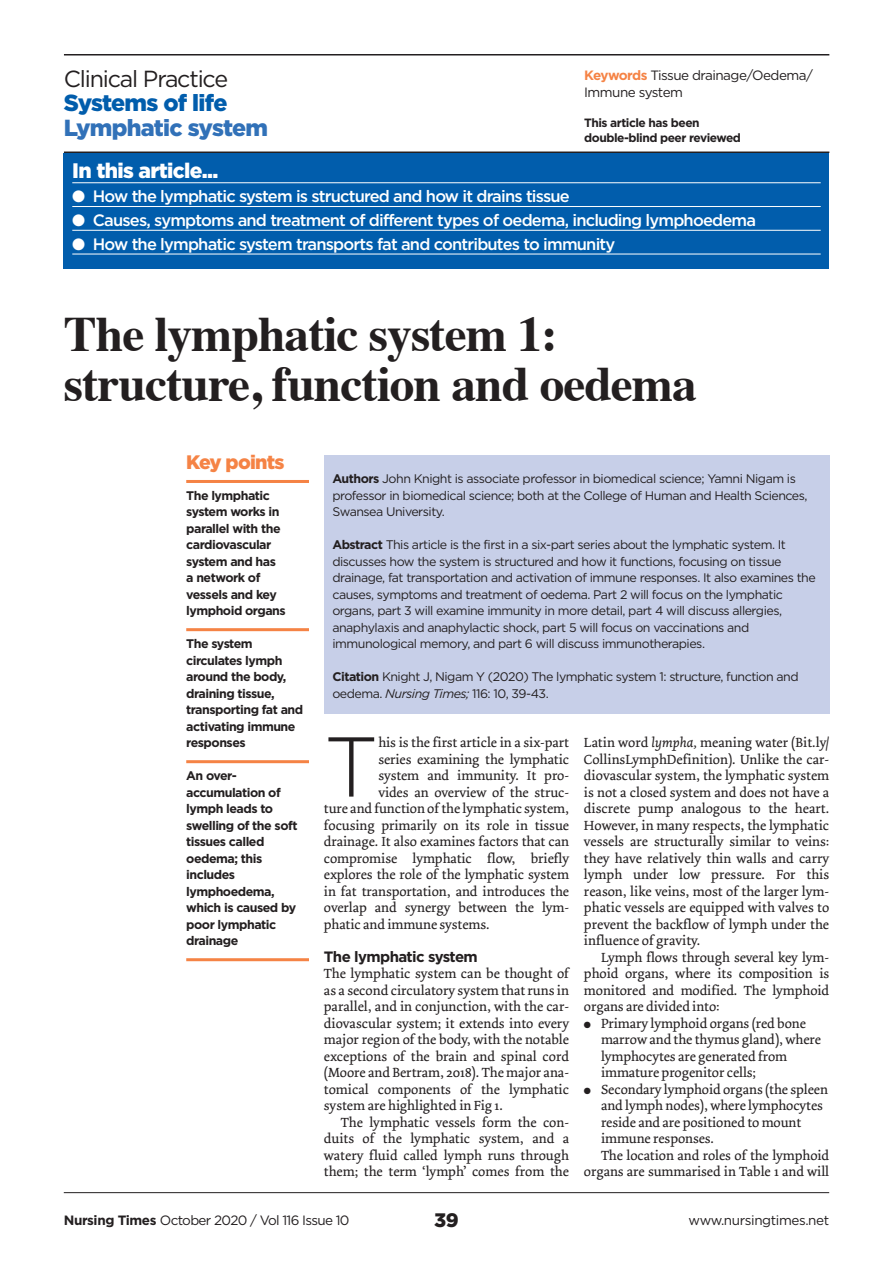
<style>
.page{position:relative;width:893px;height:1263px;background:#fff}
.page>*{position:absolute;margin:0;border:0;box-sizing:border-box;transform-origin:0 0}
.P-Drop_cap{font:300 84.6px "Gotham";color:#231f20}
.P-Headline{font:700 49.5px/49.5px "Times";letter-spacing:-.02em;color:#231f20}
.t1{font:23.25px "Gotham";letter-spacing:-.05em;color:#231f20}
.t2{font:900 23.25px "Gotham";letter-spacing:-.03em;color:#3171b8}
.t3{font:900 23.25px "Gotham";letter-spacing:-.035em;color:#015dac}
.t4{font:900 21px "Gotham";letter-spacing:-.03em;color:#fff}
.P-Key_points_label{font:900 19.5px "Gotham";letter-spacing:-.04em;color:#f58345}
.t5{font:900 19.5px "Gotham";color:#231f20}
.P-In_this_article{font:500 16.5px "Gotham";letter-spacing:-.05em;color:#fff}
.P-Crosshead{font:700 15px "Gotham";letter-spacing:-.04em;color:#231f20}
.NT_Body_justified{font:13.95px/16.5px "Dolly";letter-spacing:-.005em;color:#231f20;text-align:justify}
.P-Drop_cap-2{font:13.95px "Dolly";letter-spacing:-.005em;color:#231f20}
.NT_Body_justified_no{font:13.95px/16.5px "Dolly";color:#231f20;text-align:justify}
.NT_Bullet-body_text{font:13.95px/16.5px "Dolly";letter-spacing:-.005em;color:#231f20}
.NT_Sans_book{font:13.5px/16.5px "Gotham";letter-spacing:-.04em;color:#231f20}
.NT_Sans_book-2{font:12.45px/16.5px "Gotham";letter-spacing:-.04em;color:#231f20}
.P-Key_points{font:700 12.45px/16.5px "Gotham";letter-spacing:-.04em;color:#231f20}
.NT_Sans_book-3{font:700 12px/14.2px "Gotham";letter-spacing:-.04em;color:#231f20}
.s1{font-weight:700;color:#f58345}
.s2{font-weight:700}
.s3{font-style:italic}
</style>
<div class="page">
<hr style="left:64px;top:152px;width:765px;height:1px;background:#231f20">
<hr style="left:64px;top:54px;width:765px;height:2px;background:#231f20">
<hr style="left:64px;top:1192px;width:765px;height:1px;background:#231f20">
<hr style="left:186px;top:480px;width:123px;height:3px;background:#f58345">
<hr style="left:186px;top:628px;width:123px;height:3px;background:#f58345">
<hr style="left:186px;top:760px;width:123px;height:3px;background:#f58345">
<hr style="left:186px;top:958px;width:123px;height:3px;background:#f58345">
<div style="left:324px;top:456px;width:505px;height:258px;background:#c7cfe8"></div>
<div style="left:64px;top:153px;width:765px;height:115px;background:#015dac"></div>
<hr style="left:72px;top:182px;width:749px;height:1px;background:#fff">
<hr style="left:72px;top:206px;width:749px;height:1px;background:#fff">
<hr style="left:72px;top:230px;width:749px;height:1px;background:#fff">
<hr style="left:72px;top:254px;width:749px;height:1px;background:#fff">
<p class="t1" style="left:64px;top:64px;width:166px">Clinical Practice</p>
<p class="t3" style="left:64px;top:87px;width:165px">Systems of life</p>
<p class="t2" style="left:64px;top:112px;width:206px">Lymphatic system</p>
<p class="NT_Sans_book" style="left:584px;top:67px;width:230px"><span class="s1">Keywords</span> Tissue drainage/Oedema/<br>Immune system</p>
<p class="NT_Sans_book-3" style="left:584px;top:116px;width:158px">This article has been double-blind peer reviewed</p>
<p class="t4" style="left:72px;top:156px;width:148px">In this article...</p>
<p class="P-In_this_article" style="left:72px;top:185px;width:499px">● How the lymphatic system is structured and how it drains tissue</p>
<p class="P-In_this_article" style="left:72px;top:209px;width:685px">● Causes, symptoms and treatment of different types of oedema, including lymphoedema</p>
<p class="P-In_this_article" style="left:72px;top:233px;width:545px">● How the lymphatic system transports fat and contributes to immunity</p>
<p class="P-Headline" style="left:64px;top:304px;width:635px">The lymphatic system 1: structure, function and oedema</p>
<p class="P-Key_points_label" style="left:186px;top:449px;width:100px">Key points</p>
<p class="P-Key_points" style="left:186px;top:487px;width:101px">The lymphatic system works in parallel with the cardiovascular system and has a network of vessels and key lymphoid organs</p>
<p class="P-Key_points" style="left:186px;top:635px;width:118px">The system circulates lymph around the body, draining tissue, transporting fat and activating immune responses</p>
<p class="P-Key_points" style="left:186px;top:767px;width:113px">An over&shy;accumulation of lymph leads to swelling of the soft tissues called oedema; this includes lymphoedema, which is caused by poor lymphatic drainage</p>
<p class="NT_Sans_book-2" style="left:332px;top:470px;width:477px"><span class="s2">Authors</span> John Knight is associate professor in biomedical science; Yamni Nigam is professor in biomedical science; both at the College of Human and Health Sciences,<br>Swansea University.</p>
<p class="NT_Sans_book-2" style="left:332px;top:536px;width:485px"><span class="s2">Abstract</span> This article is the first in a six-part series about the lymphatic system. It discusses how the system is structured and how it functions, focusing on tissue drainage, fat transportation and activation of immune responses. It also examines the causes, symptoms and treatment of oedema. Part 2 will focus on the lymphatic organs, part 3 will examine immunity in more detail, part 4 will discuss allergies, anaphylaxis and anaphylactic shock, part 5 will focus on vaccinations and immunological memory, and part 6 will discuss immunotherapies.</p>
<p class="NT_Sans_book-2" style="left:332px;top:668px;width:468px"><span class="s2">Citation</span> Knight J, Nigam Y (2020) The lymphatic system 1: structure, function and oedema. <span class="s3">Nursing Times;</span> 116: 10, 39-43.</p>
<p class="P-Drop_cap" style="left:324px;top:713px;width:56px">T</p>
<p class="P-Drop_cap-2" style="left:378px;top:734px;width:192px">his is the first article in a six-part</p>
<p class="P-Drop_cap-2" style="left:378px;top:751px;width:192px">series examining the lymphatic</p>
<p class="P-Drop_cap-2" style="left:378px;top:767px;width:192px">system and immunity. It pro-</p>
<p class="P-Drop_cap-2" style="left:378px;top:784px;width:192px">vides an overview of the struc-</p>
<p class="P-Drop_cap-2" style="left:324px;top:800px;width:247px">ture and function of the lymphatic system,</p>
<p class="P-Drop_cap-2" style="left:324px;top:817px;width:247px">focusing primarily on its role in tissue</p>
<p class="P-Drop_cap-2" style="left:324px;top:833px;width:247px">drainage. It also examines factors that can</p>
<p class="P-Drop_cap-2" style="left:324px;top:850px;width:247px">compromise lymphatic flow, briefly</p>
<p class="P-Drop_cap-2" style="left:324px;top:866px;width:247px">explores the role of the lymphatic system</p>
<p class="P-Drop_cap-2" style="left:324px;top:883px;width:247px">in fat transportation, and introduces the</p>
<p class="P-Drop_cap-2" style="left:324px;top:899px;width:247px">overlap and synergy between the lym-</p>
<p class="P-Drop_cap-2" style="left:324px;top:916px;width:167px">phatic and immune systems.</p>
<p class="P-Crosshead" style="left:324px;top:946px;width:155px">The lymphatic system</p>
<p class="NT_Body_justified_no" style="left:324px;top:965px;width:247px">The lymphatic system can be thought of as a second circulatory system that runs in parallel, and in conjunction, with the car&shy;diovascular system; it extends into every major region of the body, with the notable exceptions of the brain and spinal cord (Moore and Bertram, 2018). The major ana&shy;tomical components of the lymphatic system are highlighted in Fig 1.</p>
<p class="NT_Body_justified" style="left:324px;top:1114px;width:247px;text-indent:17px">The lymphatic vessels form the con&shy;duits of the lymphatic system, and a watery fluid called lymph runs through them; the term ‘lymph’ comes from the</p>
<p class="NT_Body_justified" style="left:584px;top:734px;width:247px">Latin word <span class="s3">lympha,</span> meaning water (Bit.ly/ CollinsLymphDefinition). Unlike the car&shy;diovascular system, the lymphatic system is not a closed system and does not have a discrete pump analogous to the heart.<br>However, in many respects, the lymphatic vessels are structurally similar to veins: they have relatively thin walls and carry lymph under low pressure. For this reason, like veins, most of the larger lym&shy;phatic vessels are equipped with valves to prevent the backflow of lymph under the influence of gravity.</p>
<p class="NT_Body_justified" style="left:584px;top:949px;width:247px;text-indent:17px">Lymph flows through several key lym&shy;phoid organs, where its composition is monitored and modified. The lymphoid organs are divided into:</p>
<p class="NT_Bullet-body_text" style="left:601px;top:1015px;width:222px;text-indent:-17px">● Primary lymphoid organs (red bone marrow and the thymus gland), where lymphocytes are generated from immature progenitor cells;</p>
<p class="NT_Bullet-body_text" style="left:601px;top:1081px;width:228px;text-indent:-17px">● Secondary lymphoid organs (the spleen and lymph nodes), where lymphocytes reside and are positioned to mount immune responses.</p>
<p class="NT_Body_justified" style="left:584px;top:1147px;width:247px;text-align:right">The location and roles of the lymphoid organs are summarised in Table 1 and will</p>
<p class="NT_Sans_book" style="left:64px;top:1212px;width:287px"><span class="s2">Nursing Times</span> October 2020 / Vol 116 Issue 10</p>
<h3 class="t5" style="left:434px;top:1207px;width:26px">39</h3>
<p class="NT_Sans_book" style="left:689px;top:1212px;width:142px">www.nursingtimes.net</p>
</div>
